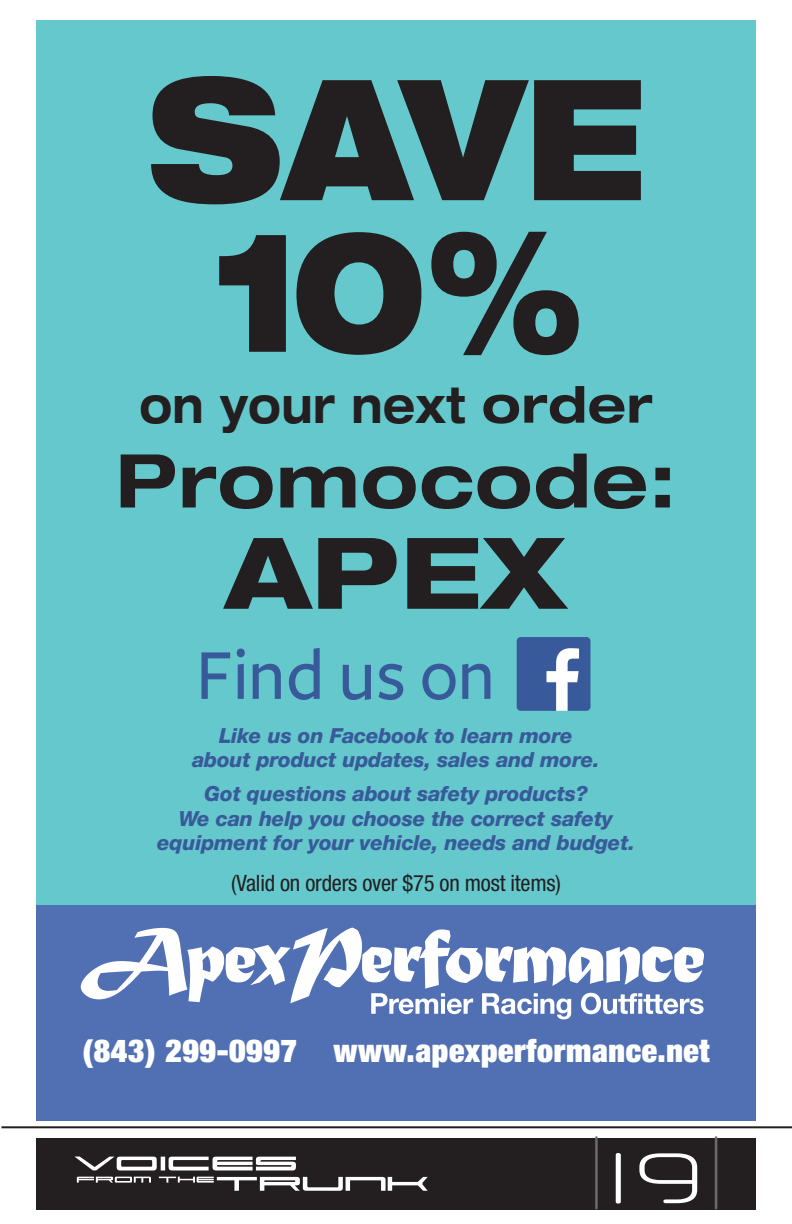
<style>
.page{position:relative;width:792px;height:1224px;background:#fff}
.page>*{position:absolute;margin:0;border:0;box-sizing:border-box;transform-origin:0 0}
.t1{font:900 expanded 168px/151.6px "Helvetica Neue";letter-spacing:-.015em;color:#231f20;text-align:center;scale:.84 1}
.t2{font:800 expanded 99px "Helvetica Neue";color:#231f20}
.t3{font:700 expanded 74.2px "Helvetica Neue";letter-spacing:.01em;color:#231f20}
.t4{font:72px "Neuropol X Lt";color:#6c6d70;scale:.5 1}
.t5{font:700 expanded 50.4px "Helvetica Neue";letter-spacing:.01em;color:#231f20;scale:.84 1}
.t6{font:900 expanded 31.8px "Helvetica Neue";letter-spacing:.02em;color:#fff}
.t7{font:condensed 22.6px "Helvetica Neue LT Std";letter-spacing:-.01em;color:#231f20}
.t8{font:italic 800 20.8px/24.4px "Helvetica Neue LT Std";letter-spacing:-.01em;color:#395a9a;text-align:center}
.s1{color:#fff}
</style>
<div class="page">
<div style="left:36px;top:1138px;width:720px;height:72px;background:#231f20"></div>
<svg style="left:77px;top:1177px;width:351px;height:14px"></svg>
<svg style="left:75px;top:1156px;width:221px;height:14px"></svg>
<hr style="left:1px;top:1126px;width:791px;height:2px;background:#231f20">
<div style="left:36px;top:20px;width:720px;height:1100px;background:#64c8cc"></div>
<div style="left:517px;top:637px;width:74px;height:74px;background:#395a9a;border-radius:4px"></div>
<svg style="left:201px;top:652px;width:29px;height:47px"></svg>
<svg style="left:237px;top:649px;width:8px;height:50px"></svg>
<svg style="left:253px;top:664px;width:28px;height:35px"></svg>
<svg style="left:289px;top:648px;width:31px;height:52px"></svg>
<svg style="left:343px;top:665px;width:28px;height:35px"></svg>
<svg style="left:379px;top:664px;width:24px;height:36px"></svg>
<svg style="left:422px;top:664px;width:34px;height:36px"></svg>
<svg style="left:462px;top:664px;width:28px;height:35px"></svg>
<svg style="left:546px;top:648px;width:33px;height:63px"></svg>
<div style="left:36px;top:905px;width:720px;height:215px;background:#5170b4"></div>
<svg style="left:81px;top:928px;width:623px;height:91px"></svg>
<p class="t1" style="left:148px;top:58px;width:593px">SAVE<br>10%</p>
<p class="t5" style="left:139px;top:373px;width:613px">on your next order</p>
<p class="t3" style="left:116px;top:434px;width:562px">Promocode:</p>
<p class="t2" style="left:226px;top:510px;width:342px">APEX</p>
<p class="t8" style="left:192px;top:723px;width:409px">Like us on Facebook to learn more about product updates, sales and more.</p>
<p class="t8" style="left:157px;top:781px;width:479px">Got questions about safety products?<br>We can help you choose the correct safety equipment for your vehicle, needs and budget.</p>
<p class="t7" style="left:231px;top:870px;width:331px">(Valid on orders over $75 on most items)</p>
<p class="t6" style="left:82px;top:1030px;width:629px">(843) 299-0997 www.apexperformance.net</p>
<h3 class="t4" style="left:590px;top:1112px;width:268px">|<span class="s1">19</span>|</h3>
</div>
